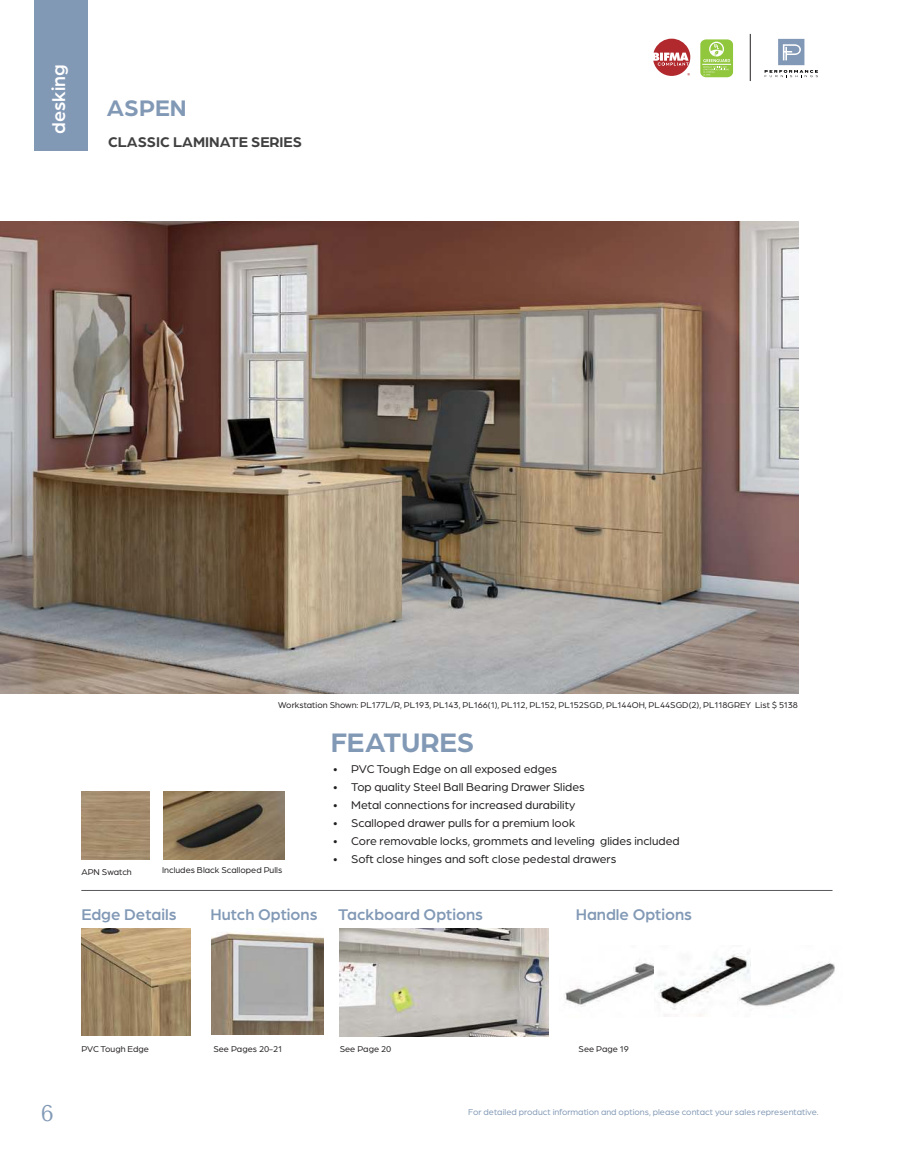
<style>
.page{position:relative;width:905px;height:1161px;background:#fff}
.page>*{position:absolute;margin:0;border:0;box-sizing:border-box;transform-origin:0 0}
.t1{font:700 28.5px "Arboria";color:#8299b6}
.t2{font:700 24px "Arboria";color:#8299b6}
.t3{font:22.5px "Tenor Sans";color:#8299b6}
.t4{font:500 19.5px "Arboria";color:#fff}
.t5{font:500 16.5px "Arboria";color:#8299b6}
.t6{font:700 15px "Arboria";color:#404040}
.t7{font:12px "Arboria";color:#221f1f}
.t8{font:9px "Arboria";color:#221f1f}
.t9{font:9px "Arboria";color:#8299b6}
</style>
<div class="page">
<div style="left:700px;top:39px;width:33px;height:38px;background:#91c73d;border-radius:6px"></div>
<svg style="left:702px;top:42px;width:29px;height:33px"></svg>
<svg style="left:653px;top:39px;width:37px;height:37px"></svg>
<hr style="left:750px;top:34px;width:1px;height:47px;background:#221f1f">
<div style="left:34px;top:0;width:53px;height:151px;background:#8299b6"></div>
<svg style="left:764px;top:39px;width:54px;height:38px"></svg>
<img style="left:163px;top:791px;width:121px;height:69px">
<img style="left:81px;top:928px;width:109px;height:108px">
<img style="left:211px;top:932px;width:113px;height:102px">
<img style="left:340px;top:928px;width:208px;height:108px">
<hr style="left:81px;top:890px;width:751px;height:1px;background:#57585b">
<img style="left:81px;top:791px;width:69px;height:69px">
<img style="left:0;top:221px;width:798px;height:472px">
<img style="left:564px;top:962px;width:90px;height:45px">
<img style="left:654px;top:954px;width:83px;height:62px">
<img style="left:737px;top:953px;width:98px;height:54px">
<h3 class="t4" style="left:52px;top:134px;width:71px;rotate:-90deg">desking</h3>
<h2 class="t2" style="left:107px;top:99px;width:81px">ASPEN</h2>
<p class="t6" style="left:108px;top:133px;width:195px">CLASSIC LAMINATE SERIES</p>
<p class="t8" style="left:278px;top:701px;width:521px">Workstation Shown: PL177L/R, PL193, PL143, PL166(1), PL112, PL152, PL152SGD, PL144OH, PL44SGD(2), PL118GREY List $ 5138</p>
<h1 class="t1" style="left:331px;top:731px;width:145px">FEATURES</h1>
<p class="t8" style="left:81px;top:868px;width:52px">APN Swatch</p>
<p class="t8" style="left:162px;top:866px;width:122px">Includes Black Scalloped Pulls</p>
<h3 class="t5" style="left:81px;top:909px;width:97px">Edge Details</h3>
<h3 class="t5" style="left:210px;top:909px;width:108px">Hutch Options</h3>
<p class="t7" style="left:333px;top:763px;width:225px">• PVC Tough Edge on all exposed edges</p>
<p class="t7" style="left:333px;top:781px;width:253px">• Top quality Steel Ball Bearing Drawer Slides</p>
<p class="t7" style="left:333px;top:799px;width:243px">• Metal connections for increased durability</p>
<p class="t7" style="left:333px;top:817px;width:243px">• Scalloped drawer pulls for a premium look</p>
<p class="t7" style="left:333px;top:835px;width:348px">• Core removable locks, grommets and leveling glides included</p>
<p class="t7" style="left:333px;top:853px;width:285px">• Soft close hinges and soft close pedestal drawers</p>
<h3 class="t5" style="left:338px;top:909px;width:146px">Tackboard Options</h3>
<h3 class="t5" style="left:575px;top:909px;width:118px">Handle Options</h3>
<p class="t8" style="left:81px;top:1045px;width:69px">PVC Tough Edge</p>
<p class="t8" style="left:213px;top:1045px;width:70px">See Pages 20-21</p>
<p class="t8" style="left:340px;top:1045px;width:53px">See Page 20</p>
<p class="t8" style="left:578px;top:1045px;width:52px">See Page 19</p>
<h3 class="t3" style="left:41px;top:1100px;width:15px">6</h3>
<p class="t9" style="left:468px;top:1109px;width:352px">For detailed product information and options, please contact your sales representative.</p>
</div>
